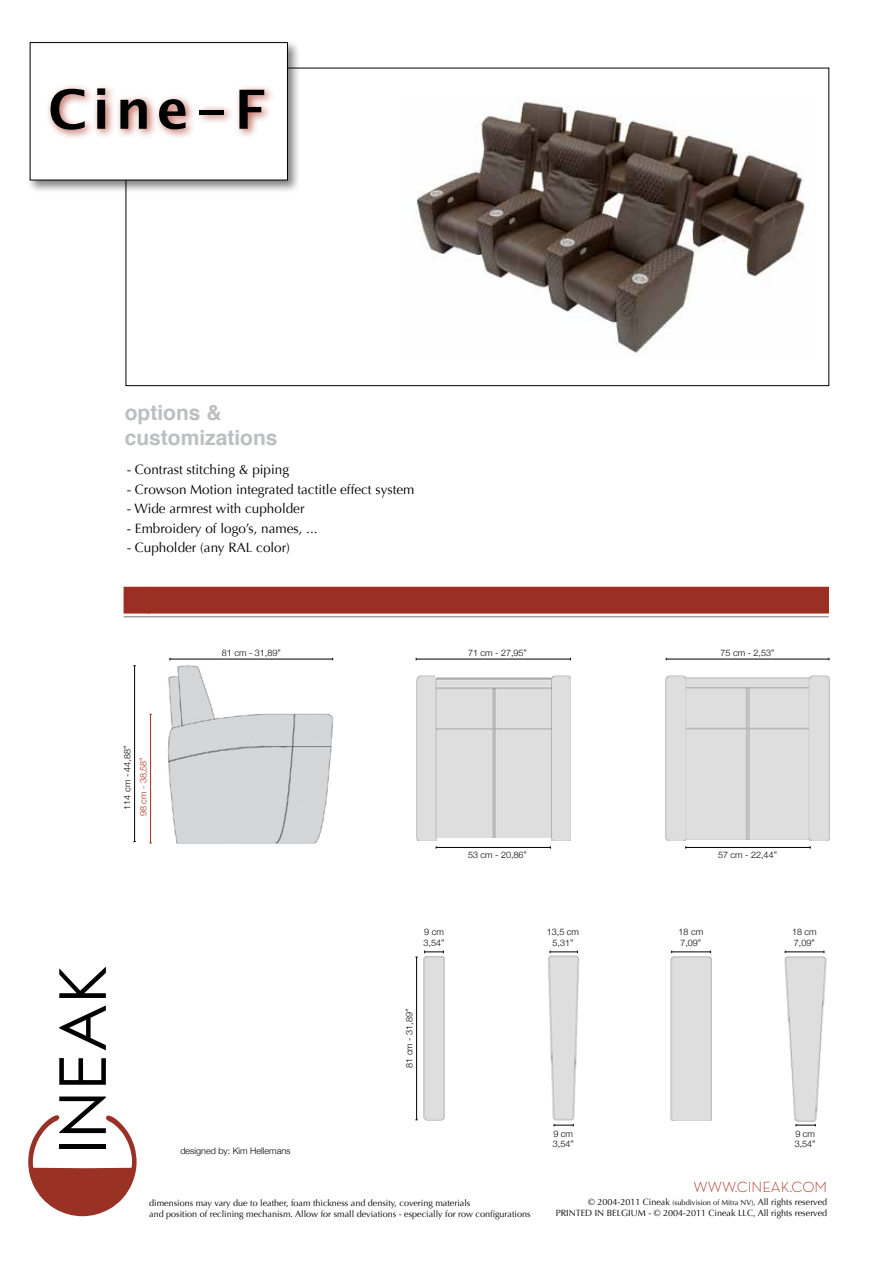
<style>
.page{position:relative;width:893px;height:1263px;background:#fff}
.page>*{position:absolute;margin:0;border:0;box-sizing:border-box;transform-origin:0 0}
.t1{font:700 54px "Lucida Grande";color:#000}
.t2{font:700 21px/25.2px "Helvetica";color:#bcbec0}
.t3{font:300 15px "Neutraface Text";color:#a82e1a}
.t4{font:13.5px "Optima";color:#000}
.t5{font:9px/10.8px "Optima";color:#000;text-align:right}
.t6{font:300 9px/10.5px "Helvetica Neue";color:#000}
.t7{font:300 9px "Helvetica Neue";color:#a82e1a}
.s1{font-size:7.5px}
</style>
<div class="page">
<svg style="left:28px;top:1096px;width:109px;height:120px"></svg>
<svg style="left:59px;top:1058px;width:47px;height:27px"></svg>
<svg style="left:59px;top:1005px;width:47px;height:45px"></svg>
<svg style="left:59px;top:966px;width:47px;height:32px"></svg>
<div style="left:27px;top:39px;width:274px;height:154px;background:#000;opacity:.5"></div>
<div style="left:30px;top:43px;width:257px;height:137px;background:#fff"></div>
<div style="left:30px;top:42px;width:258px;height:138px;border:1px solid #000"></div>
<div style="left:124px;top:587px;width:704px;height:26px;background:#992f25"></div>
<hr style="left:124px;top:616px;width:705px;height:1px;background:#9d9fa2">
<hr style="left:134px;top:666px;width:1px;height:175px;background:#000">
<hr style="left:150px;top:714px;width:1px;height:129px;background:#a82e1a">
<img style="left:416px;top:100px;width:389px;height:253px">
<div style="left:46px;top:84px;width:229px;height:57px;background:#a82e1a;opacity:.75"></div>
<img style="left:167px;top:665px;width:167px;height:179px">
<hr style="left:170px;top:659px;width:163px;height:1px;background:#000">
<hr style="left:416px;top:659px;width:154px;height:1px;background:#000">
<hr style="left:436px;top:847px;width:114px;height:1px;background:#000">
<hr style="left:666px;top:659px;width:163px;height:1px;background:#000">
<hr style="left:686px;top:847px;width:124px;height:1px;background:#000">
<img style="left:686px;top:677px;width:123px;height:162px">
<div style="left:809px;top:675px;width:20px;height:166px;background:#dedede"></div>
<div style="left:666px;top:675px;width:20px;height:166px;background:#dedede"></div>
<div style="left:417px;top:675px;width:20px;height:165px;background:#dedede"></div>
<div style="left:551px;top:675px;width:20px;height:165px;background:#dedede"></div>
<img style="left:436px;top:675px;width:115px;height:163px">
<hr style="left:416px;top:957px;width:1px;height:163px;background:#000">
<svg style="left:424px;top:950px;width:20px;height:3px"></svg>
<img style="left:423px;top:956px;width:22px;height:165px">
<hr style="left:672px;top:951px;width:38px;height:1px;background:#000">
<img style="left:670px;top:956px;width:42px;height:165px">
<svg style="left:550px;top:951px;width:28px;height:2px"></svg>
<svg style="left:554px;top:1124px;width:20px;height:2px"></svg>
<img style="left:548px;top:955px;width:31px;height:165px">
<hr style="left:785px;top:951px;width:39px;height:1px;background:#000">
<svg style="left:796px;top:1124px;width:20px;height:2px"></svg>
<img style="left:784px;top:956px;width:43px;height:165px">
<h1 class="t1" style="left:48px;top:66px;width:219px">Cine-F</h1>
<h2 class="t2" style="left:125px;top:400px;width:154px">options &amp; customizations</h2>
<h3 class="t4" style="left:127px;top:462px;width:164px">- Contrast stitching &amp; piping</h3>
<h3 class="t4" style="left:127px;top:481px;width:289px">- Crowson Motion integrated tactitle effect system</h3>
<h3 class="t4" style="left:127px;top:501px;width:179px">- Wide armrest with cupholder</h3>
<h3 class="t4" style="left:127px;top:520px;width:192px">- Embroidery of logo’s, names, ...</h3>
<h3 class="t4" style="left:127px;top:540px;width:165px">- Cupholder (any RAL color)</h3>
<p class="t6" style="left:222px;top:647px;width:60px">81 cm - 31,89”</p>
<p class="t6" style="left:468px;top:647px;width:60px">71 cm - 27,95”</p>
<p class="t6" style="left:721px;top:647px;width:55px">75 cm - 2,53”</p>
<p class="t6" style="left:122px;top:809px;width:65px;rotate:-90deg">114 cm - 44,88”</p>
<p class="t7" style="left:136px;top:816px;width:60px;rotate:-90deg">98 cm - 38,58”</p>
<p class="t6" style="left:180px;top:1145px;width:112px">designed by: Kim Hellemans</p>
<p class="t6" style="left:468px;top:848px;width:60px">53 cm - 20,86”</p>
<p class="t6" style="left:718px;top:848px;width:60px">57 cm - 22,44”</p>
<p class="t6" style="left:424px;top:926px;width:22px">9 cm<br>3,54”</p>
<p class="t6" style="left:678px;top:926px;width:26px">18 cm<br>7,09”</p>
<p class="t6" style="left:547px;top:926px;width:34px;text-align:center">13,5 cm<br>5,31”</p>
<p class="t6" style="left:404px;top:1068px;width:60px;rotate:-90deg">81 cm - 31,89”</p>
<p class="t6" style="left:553px;top:1128px;width:22px">9 cm<br>3,54”</p>
<p class="t6" style="left:792px;top:926px;width:26px">18 cm<br>7,09”</p>
<p class="t6" style="left:795px;top:1128px;width:22px">9 cm<br>3,54”</p>
<p class="t5" style="left:149px;top:1198px;width:383px;text-align:left">dimensions may vary due to leather, foam thickness and density, covering materials<br>and position of reclining mechanism. Allow for small deviations - especially for row configurations</p>
<h3 class="t3" style="left:694px;top:1177px;width:135px">WWW.CINEAK.COM</h3>
<p class="t5" style="left:556px;top:1197px;width:273px">© 2004-2011 Cineak <span class="s1">(subdivision of Mitra NV),</span> All rights reserved<br>PRINTED IN BELGIUM - © 2004-2011 Cineak LLC, All rights reserved</p>
</div>
